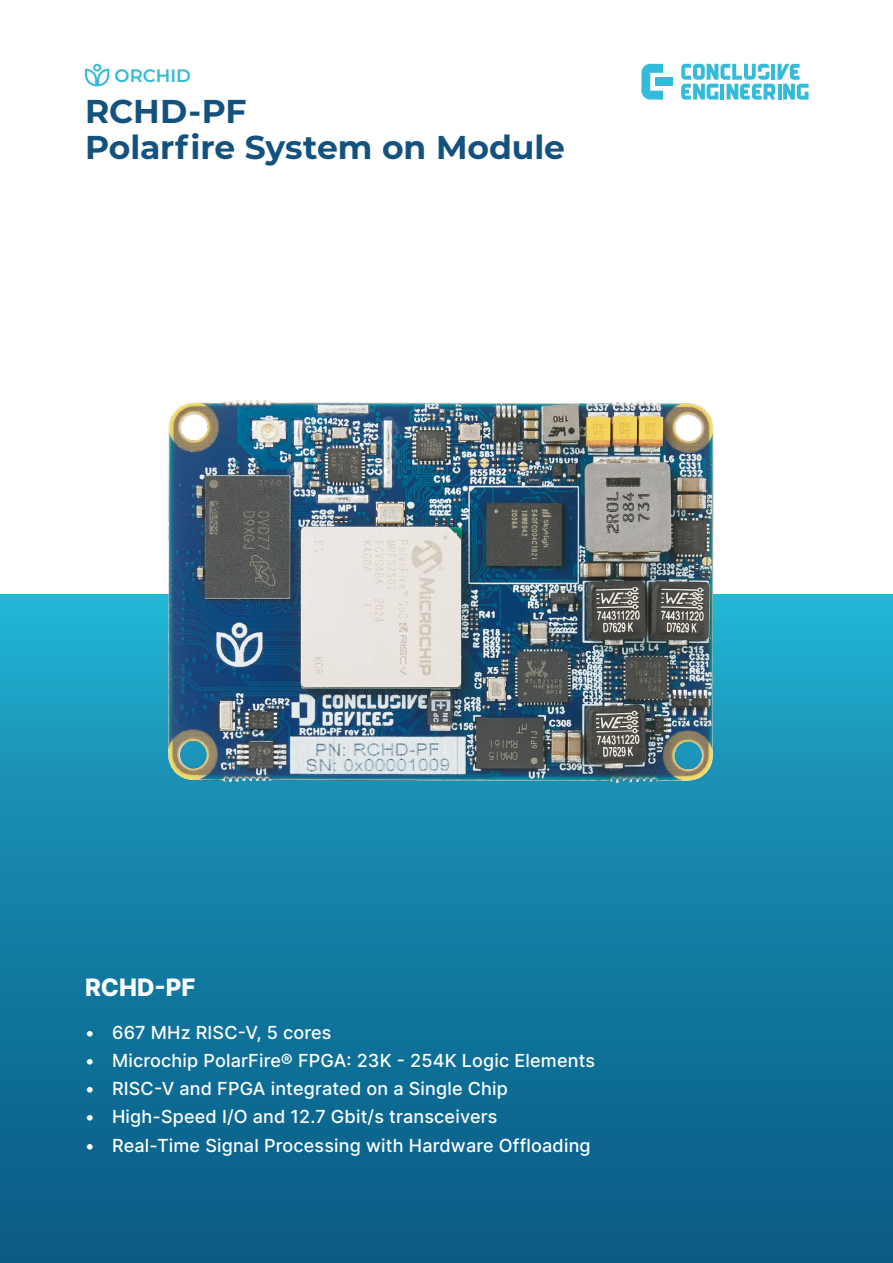
<style>
.page{position:relative;width:893px;height:1263px;background:#fff}
.page>*{position:absolute;margin:0;border:0;box-sizing:border-box;transform-origin:0 0}
.t1{font:700 33px/36px "Montserrat";letter-spacing:-.005em;color:#13527f}
.t2{font:800 24px "Inter";color:#fff}
.t3{font:500 18px "Inter";letter-spacing:.01em;color:#fff}
.t4{font:600 18px "Montserrat";color:#34bbda}
</style>
<div class="page">
<div style="left:0;top:595px;width:893px;height:668px;background:linear-gradient(to bottom,#21aecf,#085580)"></div>
<svg style="left:681px;top:64px;width:128px;height:36px"></svg>
<div style="left:655px;top:77px;width:18px;height:9px;background:#34bbda"></div>
<svg style="left:641px;top:64px;width:22px;height:36px"></svg>
<svg style="left:85px;top:64px;width:24px;height:22px"></svg>
<img style="left:169px;top:400px;width:554px;height:392px">
<p class="t4" style="left:115px;top:63px;width:78px">ORCHID</p>
<h1 class="t1" style="left:85px;top:92px;width:481px">RCHD-PF<br>Polarfire System on Module</h1>
<h2 class="t2" style="left:85px;top:970px;width:112px">RCHD-PF</h2>
<p class="t3" style="left:85px;top:1019px;width:248px">• 667 MHz RISC-V, 5 cores</p>
<p class="t3" style="left:85px;top:1047px;width:511px">• Microchip PolarFire® FPGA: 23K - 254K Logic Elements</p>
<p class="t3" style="left:85px;top:1075px;width:424px">• RISC-V and FPGA integrated on a Single Chip</p>
<p class="t3" style="left:85px;top:1104px;width:414px">• High-Speed I/O and 12.7 Gbit/s transceivers</p>
<p class="t3" style="left:85px;top:1132px;width:507px">• Real-Time Signal Processing with Hardware Offloading</p>
</div>
